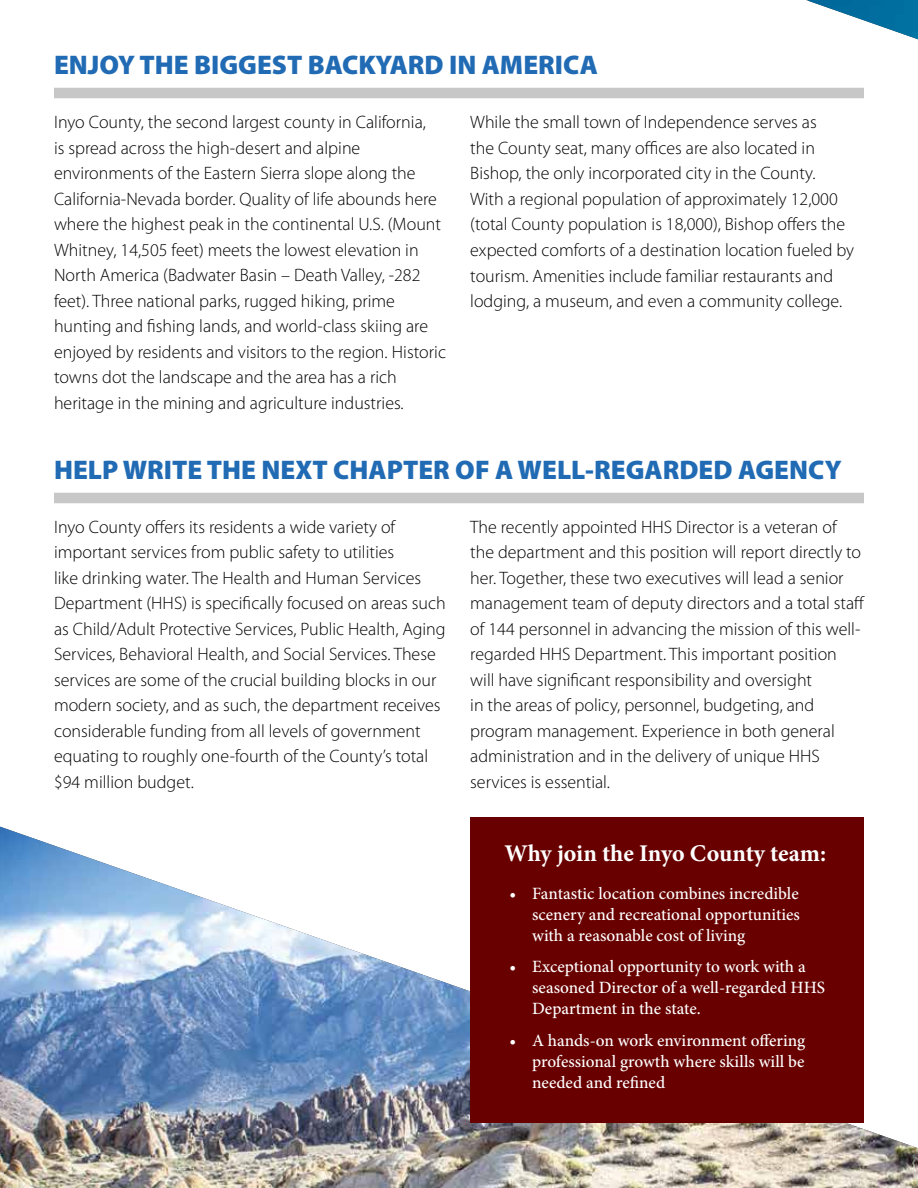
<style>
.page{position:relative;width:918px;height:1188px;background:#fff}
.page>*{position:absolute;margin:0;border:0;box-sizing:border-box;transform-origin:0 0}
.t1{font:900 27px "Myriad Pro";color:#216bb4}
.t2{font:700 24px "Minion Pro";letter-spacing:-.005em;color:#fff}
.t3{font:300 18px/25.5px "Myriad Pro";color:#000}
.t4{font:500 17.25px/21px "Minion Pro";color:#fff;text-align:justify}
</style>
<div class="page">
<img style="left:808px;top:0;width:110px;height:39px">
<img style="left:0;top:827px;width:918px;height:361px">
<div style="left:54px;top:88px;width:810px;height:10px;background:#c7c7c8"></div>
<div style="left:54px;top:493px;width:810px;height:10px;background:#c7c7c8"></div>
<div style="left:470px;top:817px;width:394px;height:306px;background:#680000"></div>
<h1 class="t1" style="left:54px;top:47px;width:545px">ENJOY THE BIGGEST BACKYARD IN AMERICA</h1>
<p class="t3" style="left:54px;top:109px;width:394px">Inyo County, the second largest county in California,<br>is spread across the high-desert and alpine environments of the Eastern Sierra slope along the California-Nevada border. Quality of life abounds here where the highest peak in the continental U.S. (Mount Whitney, 14,505 feet) meets the lowest elevation in North America (Badwater Basin – Death Valley, -282 feet). Three national parks, rugged hiking, prime hunting and fishing lands, and world-class skiing are enjoyed by residents and visitors to the region. Historic towns dot the landscape and the area has a rich heritage in the mining and agriculture industries.</p>
<p class="t3" style="left:470px;top:110px;width:385px">While the small town of Independence serves as<br>the County seat, many offices are also located in Bishop, the only incorporated city in the County.<br>With a regional population of approximately 12,000 (total County population is 18,000), Bishop offers the expected comforts of a destination location fueled by tourism. Amenities include familiar restaurants and lodging, a museum, and even a community college.</p>
<h1 class="t1" style="left:54px;top:452px;width:789px">HELP WRITE THE NEXT CHAPTER OF A WELL-REGARDED AGENCY</h1>
<p class="t3" style="left:54px;top:514px;width:393px">Inyo County offers its residents a wide variety of important services from public safety to utilities<br>like drinking water. The Health and Human Services Department (HHS) is specifically focused on areas such as Child/Adult Protective Services, Public Health, Aging Services, Behavioral Health, and Social Services. These services are some of the crucial building blocks in our modern society, and as such, the department receives considerable funding from all levels of government equating to roughly one-fourth of the County’s total $94 million budget.</p>
<p class="t3" style="left:470px;top:514px;width:396px">The recently appointed HHS Director is a veteran of the department and this position will report directly to her. Together, these two executives will lead a senior management team of deputy directors and a total staff of 144 personnel in advancing the mission of this well&shy;regarded HHS Department. This important position will have significant responsibility and oversight<br>in the areas of policy, personnel, budgeting, and program management. Experience in both general administration and in the delivery of unique HHS services is essential.</p>
<h2 class="t2" style="left:505px;top:837px;width:323px">Why join the Inyo County team:</h2>
<p class="t4" style="left:532px;top:883px;width:269px;text-indent:-22px">• Fantastic location combines incredible scenery and recreational opportunities with a reasonable cost of living</p>
<p class="t4" style="left:532px;top:956px;width:295px;text-align:left;text-indent:-22px">• Exceptional opportunity to work with a seasoned Director of a well-regarded HHS<br>Department in the state.</p>
<p class="t4" style="left:532px;top:1030px;width:275px;text-indent:-22px">• A hands-on work environment offering professional growth where skills will be needed and refined</p>
</div>
